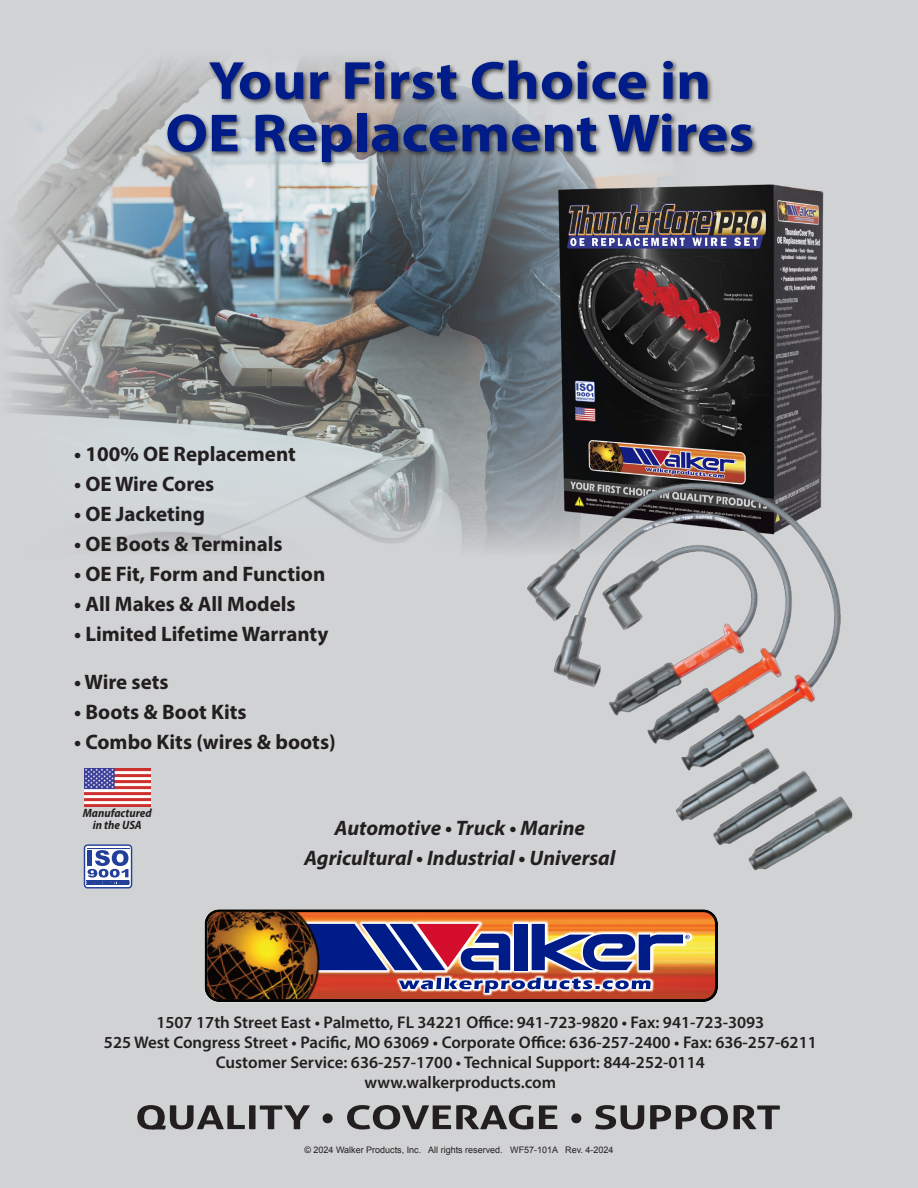
<style>
.page{position:relative;width:918px;height:1188px;background:#d1d2d4}
.page>*{position:absolute;margin:0;border:0;box-sizing:border-box;transform-origin:0 0}
.t1{font:700 54px "Myriad Pro";color:#001c88;scale:1.1 1}
.t2{font:700 21px "Myriad Pro";color:#231f20}
.t3{font:italic 700 21px "Myriad Pro";color:#231f20}
.t4{font:600 16.95px "Myriad Pro";color:#231f20}
.t5{font:italic 700 semi-condensed 12px "Myriad Pro";color:#231f20}
.t6{font:9px "Arial";color:#231f20}
</style>
<div class="page">
<img style="left:85px;top:768px;width:66px;height:38px">
<svg style="left:84px;top:844px;width:48px;height:44px;background:#8f9dca"></svg>
<img style="left:10px;top:62px;width:650px;height:488px">
<img style="left:554px;top:181px;width:270px;height:283px">
<img style="left:505px;top:464px;width:348px;height:407px">
<div style="left:165px;top:59px;width:594px;height:110px;background:#231f20;opacity:.75"></div>
<img style="left:206px;top:913px;width:508px;height:85px">
<div style="left:205px;top:909px;width:513px;height:93px;border:3px solid #040503;border-radius:13px"></div>
<div style="left:515px;top:924px;width:13px;height:46px;background:#001c88"></div>
<svg style="left:532px;top:924px;width:158px;height:46px;background:#877882"></svg>
<svg style="left:399px;top:978px;width:252px;height:15px;background:#9a86a1"></svg>
<svg style="left:322px;top:924px;width:188px;height:46px;background:#534286"></svg>
<img style="left:207px;top:912px;width:115px;height:87px">
<svg style="left:323px;top:1113px;width:10px;height:10px"></svg>
<svg style="left:347px;top:1105px;width:186px;height:24px"></svg>
<svg style="left:539px;top:1105px;width:18px;height:24px"></svg>
<svg style="left:571px;top:1113px;width:10px;height:10px"></svg>
<svg style="left:595px;top:1105px;width:49px;height:24px"></svg>
<svg style="left:650px;top:1105px;width:78px;height:24px"></svg>
<svg style="left:734px;top:1105px;width:46px;height:24px"></svg>
<svg style="left:137px;top:1105px;width:173px;height:24px"></svg>
<p class="t1" style="left:209px;top:45px;width:458px">Your First Choice in</p>
<p class="t1" style="left:165px;top:98px;width:537px">OE Replacement Wires</p>
<p class="t2" style="left:74px;top:440px;width:223px">• 100% OE Replacement</p>
<p class="t2" style="left:74px;top:470px;width:142px">• OE Wire Cores</p>
<p class="t2" style="left:74px;top:500px;width:133px">• OE Jacketing</p>
<p class="t2" style="left:74px;top:530px;width:210px">• OE Boots &amp; Terminals</p>
<p class="t2" style="left:74px;top:560px;width:253px">• OE Fit, Form and Function</p>
<p class="t2" style="left:74px;top:590px;width:223px">• All Makes &amp; All Models</p>
<p class="t2" style="left:74px;top:620px;width:256px">• Limited Lifetime Warranty</p>
<p class="t2" style="left:74px;top:668px;width:96px">• Wire sets</p>
<p class="t2" style="left:74px;top:698px;width:174px">• Boots &amp; Boot Kits</p>
<p class="t2" style="left:74px;top:728px;width:263px">• Combo Kits (wires &amp; boots)</p>
<p class="t5" style="left:83px;top:805px;width:70px">Manufactured</p>
<p class="t5" style="left:93px;top:817px;width:50px">in the USA</p>
<p class="t3" style="left:335px;top:814px;width:252px">Automotive • Truck • Marine</p>
<p class="t3" style="left:304px;top:844px;width:313px">Agricultural • Industrial • Universal</p>
<p class="t4" style="left:156px;top:1012px;width:610px">1507 17th Street East • Palmetto, FL 34221 Office: 941-723-9820 • Fax: 941-723-3093</p>
<p class="t4" style="left:104px;top:1032px;width:714px">525 West Congress Street • Pacific, MO 63069 • Corporate Office: 636-257-2400 • Fax: 636-257-6211</p>
<p class="t4" style="left:216px;top:1051px;width:490px">Customer Service: 636-257-1700 • Technical Support: 844-252-0114</p>
<p class="t4" style="left:365px;top:1071px;width:193px">www.walkerproducts.com</p>
<p class="t6" style="left:304px;top:1144px;width:311px">© 2024 Walker Products, Inc. All rights reserved. WF57-101A Rev. 4-2024</p>
</div>
